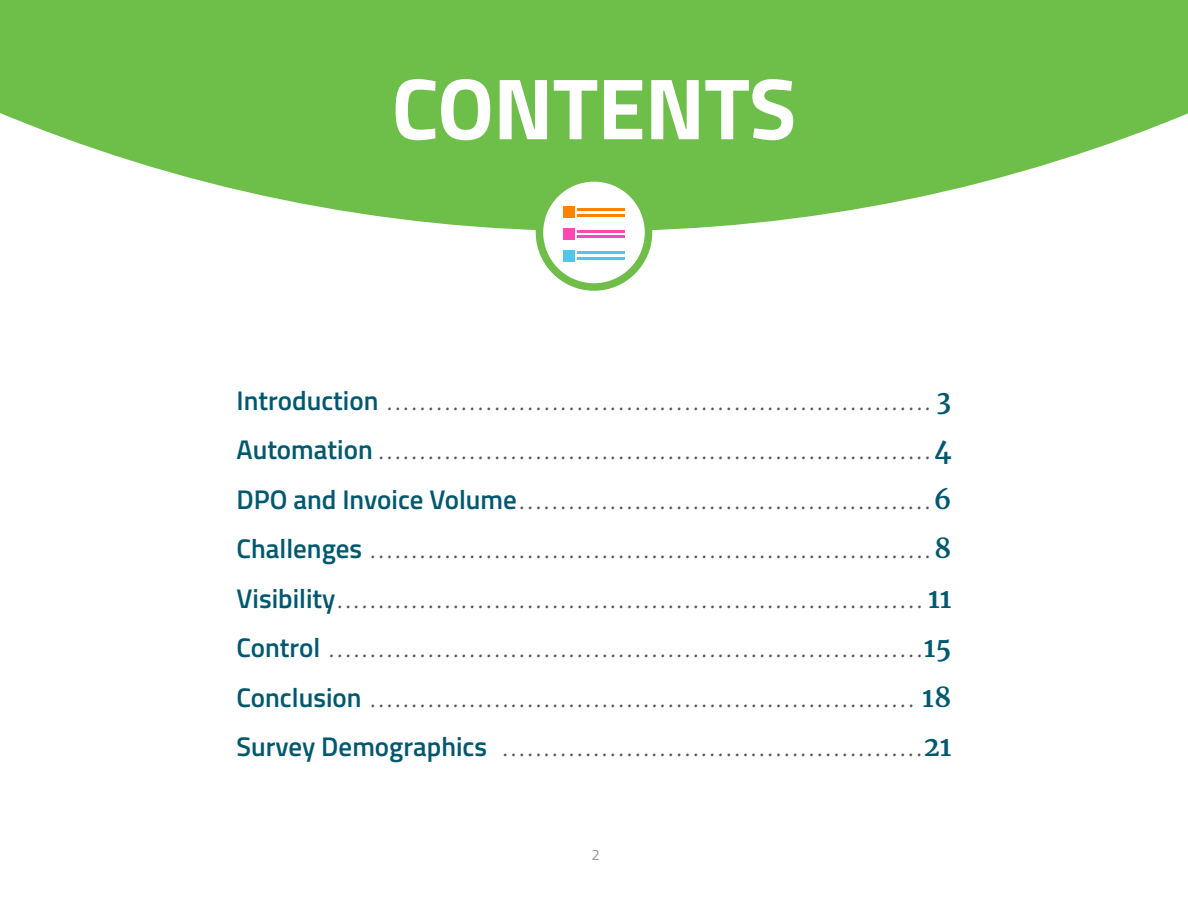
<style>
.page{position:relative;width:1188px;height:918px;background:#fff}
.page>*{position:absolute;margin:0;border:0;box-sizing:border-box;transform-origin:0 0}
.t1{font:700 87px "Titillium";letter-spacing:-.01em;color:#fff}
.t2{font:300 24px/49.5px "Merriweather ST";color:#52555b;text-align:justify}
.t3{font:15px "Titillium";color:#96989a}
.s1{font-family:"Titillium";font-weight:600;font-size:27px;color:#00586f}
.s2{font-weight:600;font-size:27px;color:#00586f}
</style>
<div class="page">
<svg style="left:0;top:0;width:1188px;height:231px;fill:#6ebe4a"></svg>
<div style="left:539px;top:178px;width:110px;height:109px;background:#fff;border-radius:50%"></div>
<div style="left:536px;top:174px;width:116px;height:117px;border:8px solid #6fbe4a;border-radius:50%"></div>
<hr style="left:578px;top:208px;width:47px;height:3px;background:#ff8300">
<hr style="left:578px;top:214px;width:47px;height:2px;background:#ff8300">
<div style="left:563px;top:206px;width:11px;height:12px;background:#ff8300"></div>
<hr style="left:578px;top:230px;width:47px;height:2px;background:#ff49b0">
<hr style="left:578px;top:236px;width:47px;height:2px;background:#ff49b0">
<div style="left:563px;top:228px;width:11px;height:12px;background:#ff49b0"></div>
<hr style="left:578px;top:251px;width:47px;height:3px;background:#50c7e8">
<hr style="left:578px;top:257px;width:47px;height:3px;background:#50c7e8">
<div style="left:563px;top:250px;width:11px;height:11px;background:#50c7e8"></div>
<h1 class="t1" style="left:392px;top:42px;width:406px">CONTENTS</h1>
<p class="t2" style="left:236px;top:376px;width:717px"><span class="s1">Introduction</span> .................................................................. <span class="s2">3<br></span><span class="s1">Automation</span> ...................................................................<span class="s2">4<br></span><span class="s1">DPO and Invoice Volume</span>..................................................<span class="s2">6<br></span><span class="s1">Challenges</span> ....................................................................<span class="s2">8<br></span><span class="s1">Visibility</span>....................................................................... <span class="s2">11<br></span><span class="s1">Control</span> ........................................................................<span class="s2">15<br></span><span class="s1">Conclusion</span> .................................................................. <span class="s2">18<br></span><span class="s1">Survey Demographics</span> ...................................................<span class="s2">21</span></p>
<p class="t3" style="left:591px;top:843px;width:10px">2</p>
</div>
